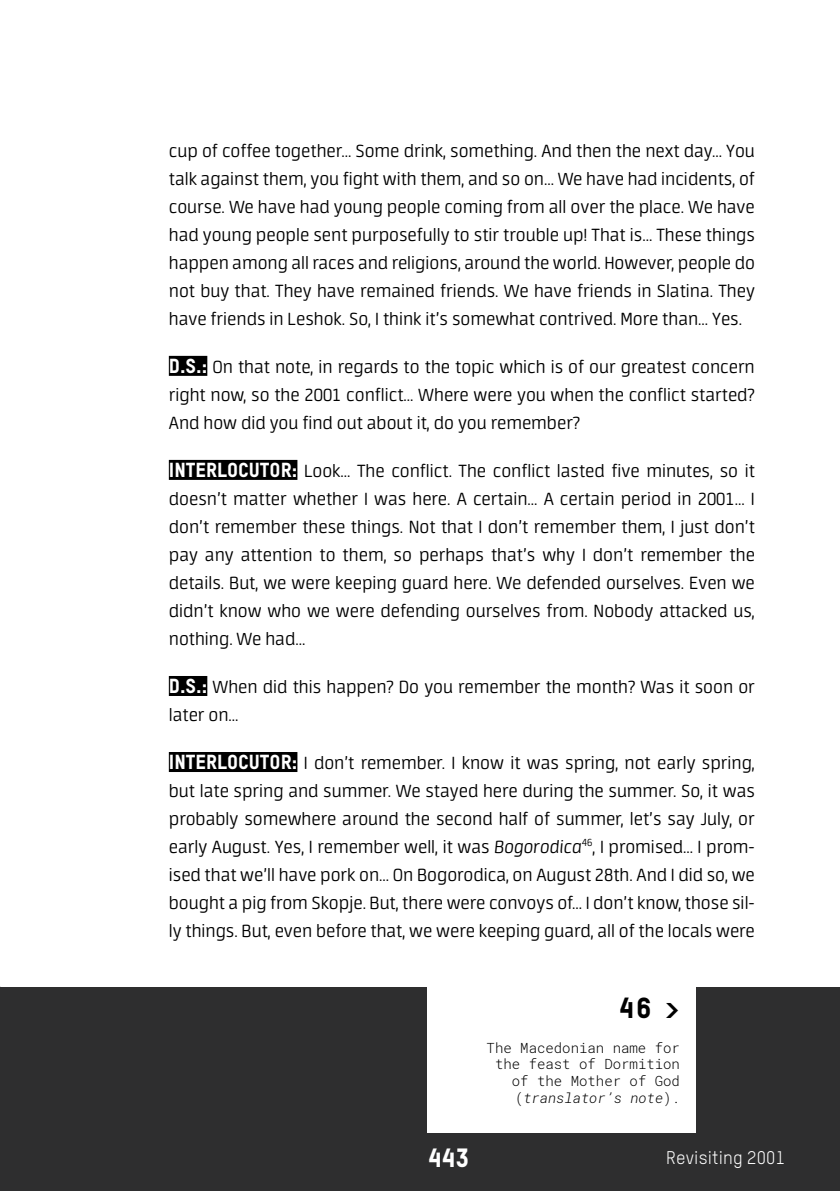
<style>
.page{position:relative;width:840px;height:1191px;background:#fff}
.page>*{position:absolute;margin:0;border:0;box-sizing:border-box;transform-origin:0 0}
.t1{font:28.6px "Oxfam TSTARPRO Headline";color:#000}
.t2{font:26px "Oxfam TSTARPRO Headline";color:#fff}
.t3{font:300 20px/28px "Neuron";color:#000;text-align:justify}
.t4{font:18px "Oxfam TSTARPRO";letter-spacing:.01em;color:#fff}
.t5{font:300 14px/16.8px "Roboto Mono";color:#000;text-align:right}
.s1{font-family:"Oxfam TSTARPRO Headline";font-weight:400;color:#fff}
.s2{font-style:italic}
</style>
<div class="page">
<div style="left:0;top:1132px;width:839px;height:59px;background:#2e2e2f"></div>
<div style="left:0;top:986px;width:839px;height:146px;background:#2e2e2f"></div>
<div style="left:427px;top:981px;width:268px;height:151px;background:#fff"></div>
<div style="left:169px;top:356px;width:38px;height:20px;background:#000"></div>
<div style="left:169px;top:460px;width:128px;height:20px;background:#000"></div>
<div style="left:169px;top:676px;width:38px;height:20px;background:#000"></div>
<div style="left:169px;top:752px;width:128px;height:20px;background:#000"></div>
<p class="t3" style="left:169px;top:137px;width:587px">cup of coffee together... Some drink, something. And then the next day... You talk against them, you fight with them, and so on... We have had incidents, of course. We have had young people coming from all over the place. We have had young people sent purposefully to stir trouble up! That is... These things happen among all races and religions, around the world. However, people do not buy that. They have remained friends. We have friends in Slatina. They have friends in Leshok. So, I think it’s somewhat contrived. More than... Yes.</p>
<p class="t3" style="left:169px;top:353px;width:587px"><span class="s1">D.S.:</span> On that note, in regards to the topic which is of our greatest concern right now, so the 2001 conflict... Where were you when the conflict started?<br>And how did you find out about it, do you remember?</p>
<p class="t3" style="left:169px;top:457px;width:587px"><span class="s1">INTERLOCUTOR:</span> Look... The conflict. The conflict lasted five minutes, so it doesn’t matter whether I was here. A certain... A certain period in 2001... I don’t remember these things. Not that I don’t remember them, I just don’t pay any attention to them, so perhaps that’s why I don’t remember the details. But, we were keeping guard here. We defended ourselves. Even we didn’t know who we were defending ourselves from. Nobody attacked us, nothing. We had...</p>
<p class="t3" style="left:169px;top:673px;width:587px"><span class="s1">D.S.:</span> When did this happen? Do you remember the month? Was it soon or later on...</p>
<p class="t3" style="left:169px;top:749px;width:587px"><span class="s1">INTERLOCUTOR:</span> I don’t remember. I know it was spring, not early spring, but late spring and summer. We stayed here during the summer. So, it was probably somewhere around the second half of summer, let’s say July, or early August. Yes, I remember well, it was <span class="s2">Bogorodica</span><sup>46</sup>, I promised... I prom&shy;ised that we’ll have pork on... On Bogorodica, on August 28th. And I did so, we bought a pig from Skopje. But, there were convoys of... I don’t know, those sil&shy;ly things. But, even before that, we were keeping guard, all of the locals were</p>
<h1 class="t1" style="left:618px;top:989px;width:63px">46 &gt;</h1>
<p class="t5" style="left:486px;top:1038px;width:195px">The Macedonian name for the feast of Dormition of the Mother of God (<span class="s2">translator’s note</span>).</p>
<h2 class="t2" style="left:427px;top:1141px;width:43px">443</h2>
<p class="t4" style="left:665px;top:1147px;width:120px">Revisiting 2001</p>
</div>
